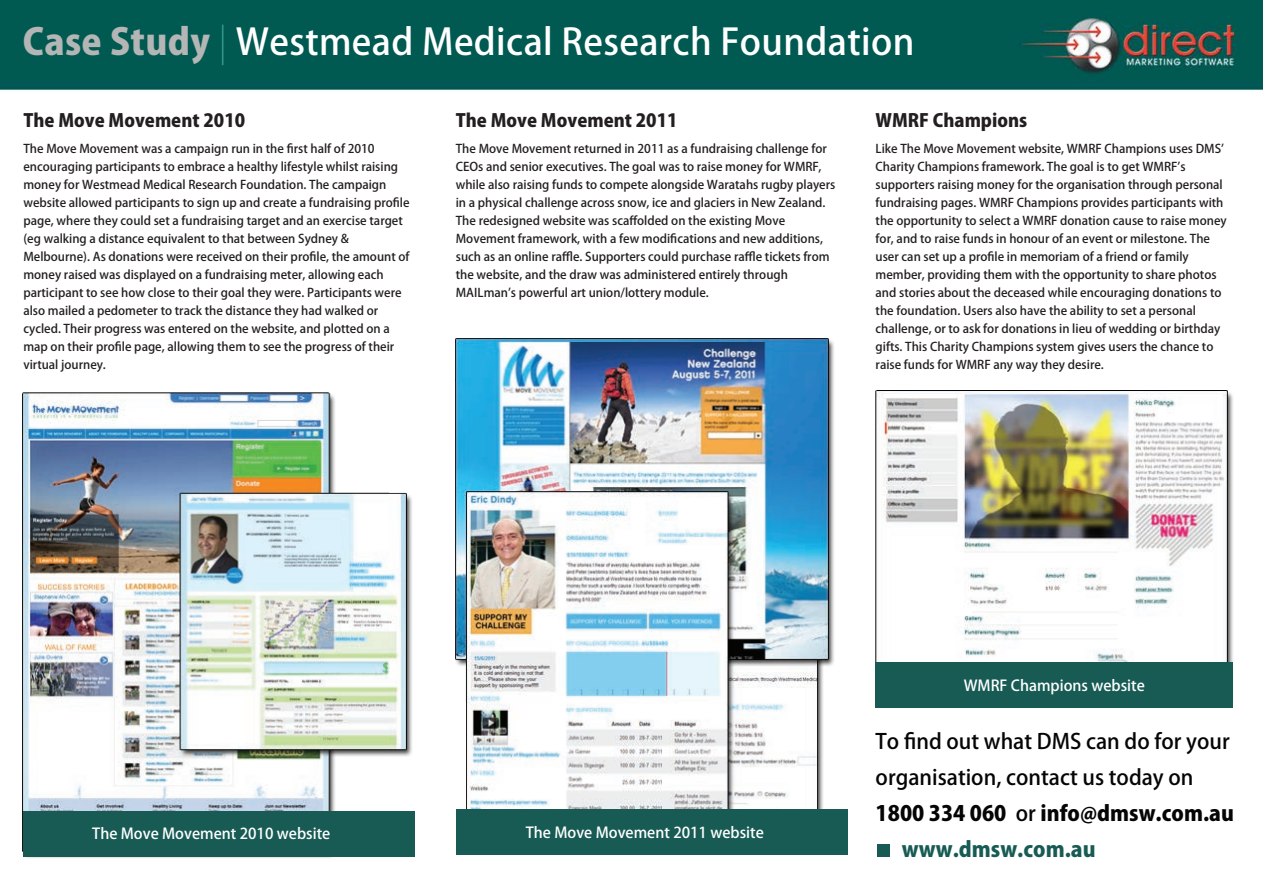
<style>
.page{position:relative;width:1263px;height:893px;background:#fff}
.page>*{position:absolute;margin:0;border:0;box-sizing:border-box;transform-origin:0 0}
.t1{font:500 36.15px "Koz Go Pro";letter-spacing:.01em;color:#fff}
.t2{font:500 21px "Koz Go Pro";color:#040504}
.t3{font:800 21px "Koz Go Pro";color:#040504}
.t4{font:800 21px "Koz Go Pro";color:#175b54}
.t5{font:800 18px "Koz Go Pro";color:#231f20}
.t6{font:500 15px "Koz Go Pro";color:#fff}
.t7{font:500 12px/18px "Koz Go Pro";color:#231f20}
.s1{font-weight:800;color:#b4b5b5}
.s2{font-weight:200;color:#389f91}
.s3{font-weight:500}
</style>
<div class="page">
<img style="left:0;top:1px;width:1263px;height:856px">
<div style="left:877px;top:845px;width:12px;height:12px;background:#175b54"></div>
<img style="left:456px;top:338px;width:379px;height:471px">
<img style="left:23px;top:392px;width:390px;height:466px">
<img style="left:875px;top:391px;width:358px;height:314px">
<div style="left:23px;top:811px;width:391px;height:46px;background:#175b54"></div>
<div style="left:456px;top:809px;width:392px;height:46px;background:#175b54"></div>
<div style="left:876px;top:662px;width:357px;height:46px;background:#175b54"></div>
<p class="t1" style="left:23px;top:18px;width:893px"><span class="s1">Case Study</span> <span class="s2">|</span> Westmead Medical Research Foundation</p>
<p class="t5" style="left:23px;top:109px;width:223px">The Move Movement 2010</p>
<p class="t7" style="left:23px;top:140px;width:388px">The Move Movement was a campaign run in the first half of 2010 encouraging participants to embrace a healthy lifestyle whilst raising money for Westmead Medical Research Foundation. The campaign website allowed participants to sign up and create a fundraising profile page, where they could set a fundraising target and an exercise target (eg walking a distance equivalent to that between Sydney &amp; Melbourne). As donations were received on their profile, the amount of money raised was displayed on a fundraising meter, allowing each participant to see how close to their goal they were. Participants were also mailed a pedometer to track the distance they had walked or cycled. Their progress was entered on the website, and plotted on a map on their profile page, allowing them to see the progress of their virtual journey.</p>
<p class="t5" style="left:456px;top:109px;width:223px">The Move Movement 2011</p>
<p class="t7" style="left:456px;top:140px;width:381px">The Move Movement returned in 2011 as a fundraising challenge for CEOs and senior executives. The goal was to raise money for WMRF, while also raising funds to compete alongside Waratahs rugby players in a physical challenge across snow, ice and glaciers in New Zealand.<br>The redesigned website was scaffolded on the existing Move Movement framework, with a few modifications and new additions, such as an online raffle. Supporters could purchase raffle tickets from the website, and the draw was administered entirely through MAILmanʼs powerful art union/lottery module.</p>
<p class="t5" style="left:875px;top:109px;width:153px">WMRF Champions</p>
<p class="t7" style="left:875px;top:140px;width:353px">Like The Move Movement website, WMRF Champions uses DMSʼ Charity Champions framework. The goal is to get WMRFʼs supporters raising money for the organisation through personal fundraising pages. WMRF Champions provides participants with the opportunity to select a WMRF donation cause to raise money for, and to raise funds in honour of an event or milestone. The user can set up a profile in memoriam of a friend or family member, providing them with the opportunity to share photos and stories about the deceased while encouraging donations to the foundation. Users also have the ability to set a personal challenge, or to ask for donations in lieu of wedding or birthday gifts. This Charity Champions system gives users the chance to raise funds for WMRF any way they desire.</p>
<p class="t6" style="left:92px;top:824px;width:240px">The Move Movement 2010 website</p>
<p class="t6" style="left:526px;top:823px;width:240px">The Move Movement 2011 website</p>
<p class="t6" style="left:964px;top:676px;width:183px">WMRF Champions website</p>
<p class="t2" style="left:875px;top:727px;width:356px">To find out what DMS can do for your</p>
<p class="t2" style="left:875px;top:763px;width:319px">organisation, contact us today on</p>
<p class="t3" style="left:875px;top:799px;width:360px">1800 334 060 <span class="s3">or</span> info@dmsw.com.au</p>
<p class="t4" style="left:902px;top:835px;width:195px">www.dmsw.com.au</p>
</div>
